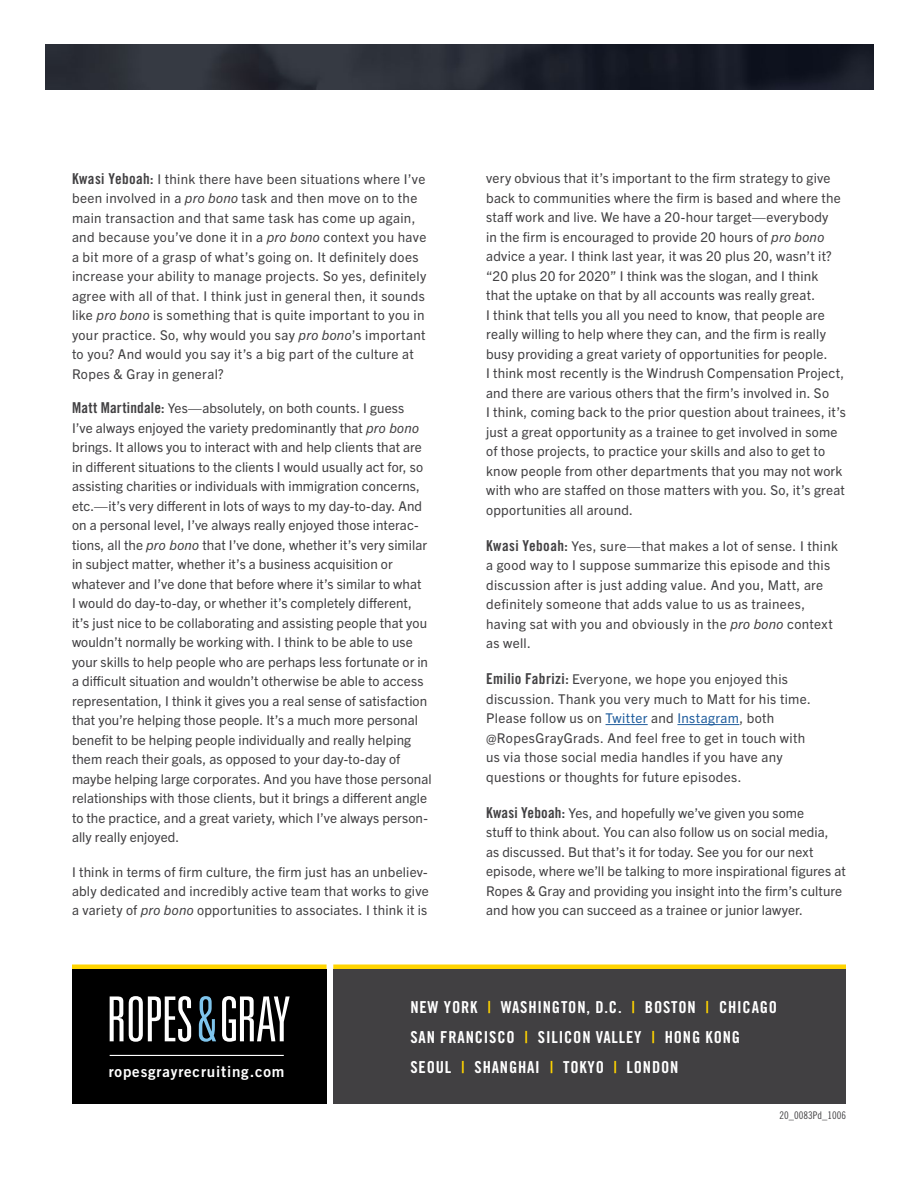
<style>
.page{position:relative;width:918px;height:1188px;background:#fff}
.page>*{position:absolute;margin:0;border:0;box-sizing:border-box;transform-origin:0 0}
.t1{font:16.5px/30px "Trade Gothic LT Pro Bd Cn 20";letter-spacing:.05em;color:#fff}
.t2{font:15.15px "Trade Gothic LT Pro Bd 2";letter-spacing:.055em;color:#fff}
.t3{font:13.5px/19.5px "Trade Gothic Next LT Pro";letter-spacing:.015em;color:#414042}
.t4{font:10.5px "Trade Gothic LT Pro Cn 18";color:#414042}
.s1{font-family:"Trade Gothic LT Pro Bd Cn 20";font-size:15px}
.s2{font-style:italic}
.s3{color:#215e9e}
.s4{color:#ffd400}
</style>
<div class="page">
<img style="left:45px;top:45px;width:828px;height:45px">
<hr style="left:606px;top:724px;width:42px;height:1px;background:#215e9e">
<hr style="left:677px;top:724px;width:62px;height:1px;background:#215e9e">
<div style="left:72px;top:964px;width:255px;height:5px;background:#ffd400"></div>
<div style="left:72px;top:969px;width:255px;height:135px;background:#000"></div>
<div style="left:333px;top:969px;width:513px;height:135px;background:#414042"></div>
<hr style="left:110px;top:1055px;width:174px;height:1px;background:#fff">
<svg style="left:110px;top:996px;width:81px;height:46px"></svg>
<svg style="left:199px;top:996px;width:17px;height:46px"></svg>
<svg style="left:222px;top:996px;width:68px;height:46px"></svg>
<div style="left:333px;top:964px;width:513px;height:5px;background:#ffd400"></div>
<p class="t3" style="left:72px;top:168px;width:356px"><span class="s1">Kwasi Yeboah:</span> I think there have been situations where I’ve been involved in a <span class="s2">pro bono</span> task and then move on to the main transaction and that same task has come up again, and because you’ve done it in a <span class="s2">pro bono</span> context you have a bit more of a grasp of what’s going on. It definitely does increase your ability to manage projects. So yes, definitely agree with all of that. I think just in general then, it sounds like <span class="s2">pro bono</span> is something that is quite important to you in your practice. So, why would you say <span class="s2">pro bono</span>’s important to you? And would you say it’s a big part of the culture at Ropes &amp; Gray in general?</p>
<p class="t3" style="left:72px;top:398px;width:361px"><span class="s1">Matt Martindale:</span> Yes—absolutely, on both counts. I guess<br>I’ve always enjoyed the variety predominantly that <span class="s2">pro bono </span>brings. It allows you to interact with and help clients that are in different situations to the clients I would usually act for, so assisting charities or individuals with immigration concerns, etc.—it’s very different in lots of ways to my day-to-day. And on a personal level, I’ve always really enjoyed those interac&shy;tions, all the <span class="s2">pro bono</span> that I’ve done, whether it’s very similar in subject matter, whether it’s a business acquisition or whatever and I’ve done that before where it’s similar to what<br>I would do day-to-day, or whether it’s completely different, it’s just nice to be collaborating and assisting people that you wouldn’t normally be working with. I think to be able to use your skills to help people who are perhaps less fortunate or in a difficult situation and wouldn’t otherwise be able to access representation, I think it gives you a real sense of satisfaction that you’re helping those people. It’s a much more personal benefit to be helping people individually and really helping them reach their goals, as opposed to your day-to-day of maybe helping large corporates. And you have those personal relationships with those clients, but it brings a different angle to the practice, and a great variety, which I’ve always person&shy;ally really enjoyed.</p>
<p class="t3" style="left:72px;top:861px;width:358px;text-align:justify">I think in terms of firm culture, the firm just has an unbeliev&shy;ably dedicated and incredibly active team that works to give a variety of <span class="s2">pro bono</span> opportunities to associates. I think it is</p>
<p class="t3" style="left:486px;top:168px;width:361px">very obvious that it’s important to the firm strategy to give back to communities where the firm is based and where the staff work and live. We have a 20-hour target—everybody<br>in the firm is encouraged to provide 20 hours of <span class="s2">pro bono </span>advice a year. I think last year, it was 20 plus 20, wasn’t it? “20 plus 20 for 2020” I think was the slogan, and I think<br>that the uptake on that by all accounts was really great.<br>I think that tells you all you need to know, that people are really willing to help where they can, and the firm is really busy providing a great variety of opportunities for people.<br>I think most recently is the Windrush Compensation Project, and there are various others that the firm’s involved in. So<br>I think, coming back to the prior question about trainees, it’s just a great opportunity as a trainee to get involved in some of those projects, to practice your skills and also to get to know people from other departments that you may not work with who are staffed on those matters with you. So, it’s great opportunities all around.</p>
<p class="t3" style="left:486px;top:535px;width:353px"><span class="s1">Kwasi Yeboah:</span> Yes, sure—that makes a lot of sense. I think a good way to I suppose summarize this episode and this discussion after is just adding value. And you, Matt, are definitely someone that adds value to us as trainees, having sat with you and obviously in the <span class="s2">pro bono</span> context as well.</p>
<p class="t3" style="left:486px;top:669px;width:326px"><span class="s1">Emilio Fabrizi:</span> Everyone, we hope you enjoyed this discussion. Thank you very much to Matt for his time.<br>Please follow us on <span class="s3">Twitter</span> and <span class="s3">Instagram</span>, both @RopesGrayGrads. And feel free to get in touch with us via those social media handles if you have any questions or thoughts for future episodes.</p>
<p class="t3" style="left:486px;top:802px;width:361px"><span class="s1">Kwasi Yeboah:</span> Yes, and hopefully we’ve given you some<br>stuff to think about. You can also follow us on social media,<br>as discussed. But that’s it for today. See you for our next episode, where we’ll be talking to more inspirational figures at Ropes &amp; Gray and providing you insight into the firm’s culture and how you can succeed as a trainee or junior lawyer.</p>
<p class="t1" style="left:410px;top:992px;width:368px">NEW YORK <span class="s4">|</span> WASHINGTON, D.C. <span class="s4">|</span> BOSTON <span class="s4">|</span> CHICAGO<br>SAN FRANCISCO <span class="s4">|</span> SILICON VALLEY <span class="s4">|</span> HONG KONG</p>
<p class="t2" style="left:109px;top:1062px;width:177px">ropesgrayrecruiting.com</p>
<p class="t1" style="left:410px;top:1052px;width:270px">SEOUL <span class="s4">|</span> SHANGHAI <span class="s4">|</span> TOKYO <span class="s4">|</span> LONDON</p>
<p class="t4" style="left:780px;top:1109px;width:68px">20_0083Pd_1006</p>
</div>
